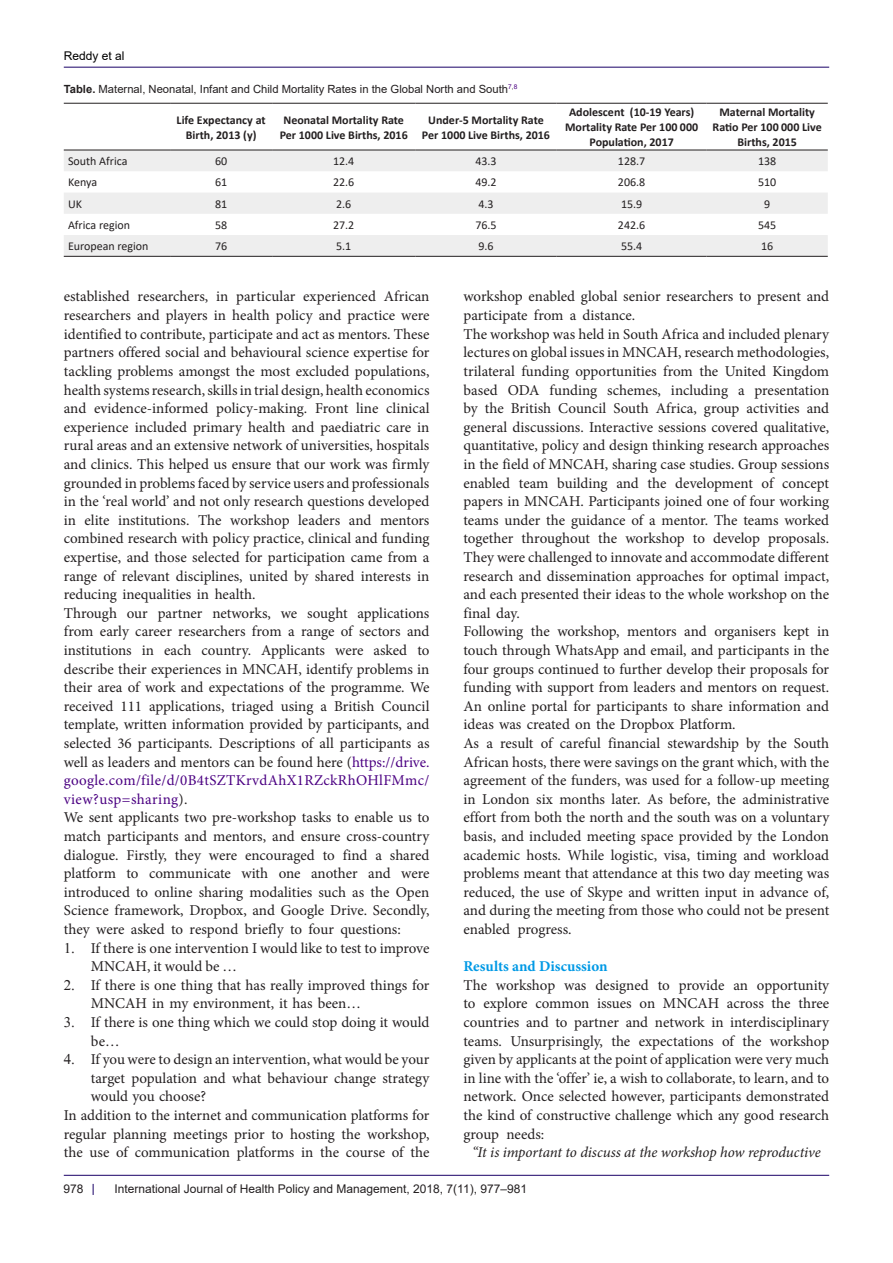
<style>
.page{position:relative;width:893px;height:1263px;background:#fff}
.page>*{position:absolute;margin:0;border:0;box-sizing:border-box;transform-origin:0 0}
.t1{font:15px/18.6px "Minion Pro";color:#231f20;text-align:justify}
.t2{font:italic 15px "Minion Pro";letter-spacing:-.01em;color:#231f20}
.t3{font:700 15px "Minion Pro";color:#0099e5}
.t4{font:700 12px/15px "Calibri";color:#231f20;text-align:center}
.t5{font:12px "Calibri";color:#231f20}
.t6{font:12px "Arial";color:#231f20}
.t7{font:12px "Arial";color:#000001}
.t8{font:11.25px "Arial";color:#231f20}
.s1{font-weight:700}
.s2{color:#4b0082}
</style>
<div class="page">
<hr style="left:64px;top:1175px;width:765px;height:1px;background:#190066">
<hr style="left:64px;top:67px;width:765px;height:1px;background:#190066">
<svg style="left:64px;top:151px;width:764px;height:105px;fill:#eee"></svg>
<hr style="left:64px;top:103px;width:106px;height:1px;background:#231f20">
<hr style="left:170px;top:103px;width:102px;height:1px;background:#231f20">
<hr style="left:272px;top:103px;width:143px;height:1px;background:#231f20">
<hr style="left:415px;top:103px;width:142px;height:1px;background:#231f20">
<hr style="left:557px;top:103px;width:150px;height:1px;background:#231f20">
<hr style="left:707px;top:103px;width:121px;height:1px;background:#231f20">
<hr style="left:64px;top:150px;width:106px;height:1px;background:#231f20">
<hr style="left:170px;top:150px;width:102px;height:1px;background:#231f20">
<hr style="left:272px;top:150px;width:143px;height:1px;background:#231f20">
<hr style="left:415px;top:150px;width:142px;height:1px;background:#231f20">
<hr style="left:557px;top:150px;width:150px;height:1px;background:#231f20">
<hr style="left:707px;top:150px;width:121px;height:1px;background:#231f20">
<hr style="left:64px;top:256px;width:106px;height:1px;background:#231f20">
<hr style="left:170px;top:256px;width:102px;height:1px;background:#231f20">
<hr style="left:272px;top:256px;width:143px;height:1px;background:#231f20">
<hr style="left:415px;top:256px;width:142px;height:1px;background:#231f20">
<hr style="left:557px;top:256px;width:150px;height:1px;background:#231f20">
<hr style="left:707px;top:256px;width:121px;height:1px;background:#231f20">
<p class="t7" style="left:64px;top:48px;width:62px">Reddy et al</p>
<p class="t8" style="left:64px;top:81px;width:455px"><span class="s1">Table.</span> Maternal, Neonatal, Infant and Child Mortality Rates in the Global North and South<sup>7</sup><sup>,</sup><sup>8</sup></p>
<p class="t4" style="left:177px;top:112px;width:91px">Life Expectancy at<br>Birth, 2013 (y)</p>
<p class="t4" style="left:280px;top:112px;width:130px">Neonatal Mortality Rate<br>Per 1000 Live Births, 2016</p>
<p class="t4" style="left:422px;top:112px;width:130px">Under-5 Mortality Rate<br>Per 1000 Live Births, 2016</p>
<p class="t4" style="left:565px;top:104px;width:135px">Adolescent (10-19 Years)<br>Mortality Rate Per 100 000<br>Population, 2017</p>
<p class="t4" style="left:713px;top:104px;width:111px">Maternal Mortality<br>Ratio Per 100 000 Live<br>Births, 2015</p>
<p class="t5" style="left:68px;top:153px;width:61px">South Africa</p>
<p class="t5" style="left:215px;top:153px;width:14px">60</p>
<p class="t5" style="left:333px;top:153px;width:23px">12.4</p>
<p class="t5" style="left:475px;top:153px;width:23px">43.3</p>
<p class="t5" style="left:618px;top:153px;width:29px">128.7</p>
<p class="t5" style="left:758px;top:153px;width:20px">138</p>
<p class="t5" style="left:68px;top:174px;width:31px">Kenya</p>
<p class="t5" style="left:215px;top:174px;width:14px">61</p>
<p class="t5" style="left:333px;top:174px;width:23px">22.6</p>
<p class="t5" style="left:475px;top:174px;width:23px">49.2</p>
<p class="t5" style="left:618px;top:174px;width:29px">206.8</p>
<p class="t5" style="left:758px;top:174px;width:20px">510</p>
<p class="t5" style="left:68px;top:195px;width:15px">UK</p>
<p class="t5" style="left:215px;top:195px;width:14px">81</p>
<p class="t5" style="left:336px;top:195px;width:17px">2.6</p>
<p class="t5" style="left:478px;top:195px;width:17px">4.3</p>
<p class="t5" style="left:621px;top:195px;width:23px">15.9</p>
<p class="t5" style="left:764px;top:195px;width:8px">9</p>
<p class="t5" style="left:68px;top:217px;width:64px">Africa region</p>
<p class="t5" style="left:215px;top:217px;width:14px">58</p>
<p class="t5" style="left:333px;top:217px;width:23px">27.2</p>
<p class="t5" style="left:475px;top:217px;width:23px">76.5</p>
<p class="t5" style="left:618px;top:217px;width:29px">242.6</p>
<p class="t5" style="left:758px;top:217px;width:20px">545</p>
<p class="t5" style="left:68px;top:238px;width:82px">European region</p>
<p class="t5" style="left:215px;top:238px;width:14px">76</p>
<p class="t5" style="left:336px;top:238px;width:17px">5.1</p>
<p class="t5" style="left:478px;top:238px;width:17px">9.6</p>
<p class="t5" style="left:621px;top:238px;width:23px">55.4</p>
<p class="t5" style="left:761px;top:238px;width:14px">16</p>
<p class="t1" style="left:64px;top:287px;width:367px">established researchers, in particular experienced African researchers and players in health policy and practice were identified to contribute, participate and act as mentors. These partners offered social and behavioural science expertise for tackling problems amongst the most excluded populations, health systems research, skills in trial design, health economics and evidence-informed policy-making. Front line clinical experience included primary health and paediatric care in rural areas and an extensive network of universities, hospitals and clinics. This helped us ensure that our work was firmly grounded in problems faced by service users and professionals in the ‘real world’ and not only research questions developed in elite institutions. The workshop leaders and mentors combined research with policy practice, clinical and funding expertise, and those selected for participation came from a range of relevant disciplines, united by shared interests in reducing inequalities in health.</p>
<p class="t1" style="left:64px;top:604px;width:367px">Through our partner networks, we sought applications from early career researchers from a range of sectors and institutions in each country. Applicants were asked to describe their experiences in MNCAH, identify problems in their area of work and expectations of the programme. We received 111 applications, triaged using a British Council template, written information provided by participants, and selected 36 participants. Descriptions of all participants as well as leaders and mentors can be found here (<span class="s2">https://drive. google.com/file/d/0B4tSZTKrvdAhX1RZckRhOHlFMmc/ view?usp=sharing</span>).</p>
<p class="t1" style="left:64px;top:808px;width:367px">We sent applicants two pre-workshop tasks to enable us to match participants and mentors, and ensure cross-country dialogue. Firstly, they were encouraged to find a shared platform to communicate with one another and were introduced to online sharing modalities such as the Open Science framework, Dropbox, and Google Drive. Secondly, they were asked to respond briefly to four questions:</p>
<p class="t1" style="left:91px;top:938px;width:340px">If there is one intervention I would like to test to improve<br>MNCAH, it would be …</p>
<p class="t1" style="left:91px;top:976px;width:340px">If there is one thing that has really improved things for<br>MNCAH in my environment, it has been…</p>
<p class="t1" style="left:91px;top:1013px;width:340px;text-indent:-27px">✓ If there is one thing which we could stop doing it would be…</p>
<p class="t1" style="left:91px;top:1050px;width:340px;text-indent:-27px">✔ If you were to design an intervention, what would be your target population and what behaviour change strategy would you choose?</p>
<p class="t1" style="left:64px;top:1106px;width:367px">In addition to the internet and communication platforms for regular planning meetings prior to hosting the workshop, the use of communication platforms in the course of the</p>
<p class="t1" style="left:463px;top:287px;width:367px">workshop enabled global senior researchers to present and participate from a distance.</p>
<p class="t1" style="left:463px;top:325px;width:367px">The workshop was held in South Africa and included plenary lectures on global issues in MNCAH, research methodologies, trilateral funding opportunities from the United Kingdom based ODA funding schemes, including a presentation by the British Council South Africa, group activities and general discussions. Interactive sessions covered qualitative, quantitative, policy and design thinking research approaches in the field of MNCAH, sharing case studies. Group sessions enabled team building and the development of concept papers in MNCAH. Participants joined one of four working teams under the guidance of a mentor. The teams worked together throughout the workshop to develop proposals.<br>They were challenged to innovate and accommodate different research and dissemination approaches for optimal impact, and each presented their ideas to the whole workshop on the final day.</p>
<p class="t1" style="left:463px;top:622px;width:367px">Following the workshop, mentors and organisers kept in touch through WhatsApp and email, and participants in the four groups continued to further develop their proposals for funding with support from leaders and mentors on request.<br>An online portal for participants to share information and ideas was created on the Dropbox Platform.</p>
<p class="t1" style="left:463px;top:734px;width:367px">As a result of careful financial stewardship by the South African hosts, there were savings on the grant which, with the agreement of the funders, was used for a follow-up meeting in London six months later. As before, the administrative effort from both the north and the south was on a voluntary basis, and included meeting space provided by the London academic hosts. While logistic, visa, timing and workload problems meant that attendance at this two day meeting was reduced, the use of Skype and written input in advance of, and during the meeting from those who could not be present enabled progress.</p>
<p class="t3" style="left:463px;top:956px;width:146px">Results and Discussion</p>
<p class="t1" style="left:463px;top:976px;width:367px">The workshop was designed to provide an opportunity to explore common issues on MNCAH across the three countries and to partner and network in interdisciplinary teams. Unsurprisingly, the expectations of the workshop given by applicants at the point of application were very much in line with the ‘offer’ ie, a wish to collaborate, to learn, and to network. Once selected however, participants demonstrated the kind of constructive challenge which any good research group needs:</p>
<p class="t2" style="left:472px;top:1142px;width:350px">“It is important to discuss at the workshop how reproductive</p>
<p class="t6" style="left:64px;top:1180px;width:22px">978</p>
<p class="t6" style="left:114px;top:1180px;width:414px">International Journal of Health Policy and Management, 2018, 7(11), 977–981</p>
</div>
